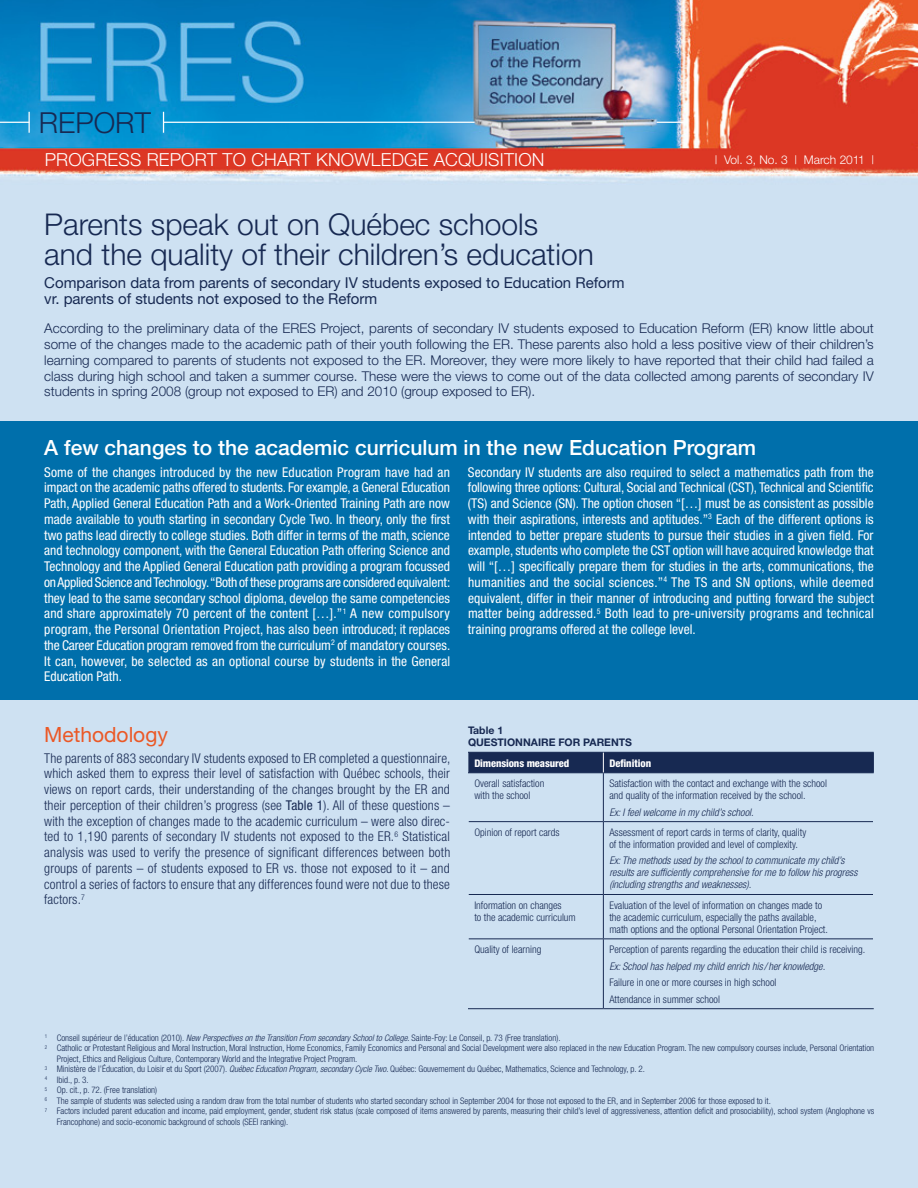
<style>
.page{position:relative;width:918px;height:1188px;background:#fff}
.page>*{position:absolute;margin:0;border:0;box-sizing:border-box;transform-origin:0 0}
.t1{font:300 30px/30px "Helvetica Neue";color:#172952}
.t2{font:300 28.95px "Helvetica Neue";color:#172952}
.t3{font:500 21px "Helvetica Neue";color:#fff}
.t4{font:21px "Helvetica Neue";color:#eb5826}
.t5{font:300 18px "Helvetica Neue";letter-spacing:.01em;color:#fff}
.t6{font:15px/16.5px "Helvetica Neue";color:#172952}
.t7{font:condensed 13.5px/15.8px "Helvetica Neue";letter-spacing:.005em;color:#fff;text-align:justify}
.t8{font:300 condensed 13.5px/15.8px "Helvetica Neue";letter-spacing:.01em;color:#172952;text-align:justify}
.t9{font:300 13.5px/15.8px "Helvetica Neue";color:#172952;text-align:justify}
.t10{font:300 12px "Helvetica Neue";color:#fff}
.t11{font:300 condensed 10.5px/12px "Helvetica Neue";color:#172952}
.t12{font:italic 300 condensed 10.5px/12px "Helvetica Neue";color:#172952}
.t13{font:700 10.5px/12px "Helvetica Neue";color:#172952}
.t14{font:800 condensed 10.5px "Helvetica Neue";letter-spacing:-.01em;color:#fff}
.t15{font:300 condensed 9px "Helvetica Neue";color:#172952}
.s1{font-weight:400}
.s2{font-style:italic}
</style>
<div class="page">
<img style="left:0;top:0;width:918px;height:1188px">
<svg style="left:163px;top:112px;width:1px;height:21px"></svg>
<svg style="left:0;top:112px;width:30px;height:21px"></svg>
<hr style="left:163px;top:122px;width:312px;height:1px;background:#fff">
<svg style="left:657px;top:122px;width:27px;height:1px"></svg>
<hr style="left:603px;top:773px;width:1px;height:48px;background:#172952">
<hr style="left:469px;top:821px;width:134px;height:1px;background:#172952">
<hr style="left:603px;top:821px;width:270px;height:1px;background:#172952">
<hr style="left:603px;top:822px;width:1px;height:72px;background:#172952">
<hr style="left:469px;top:894px;width:134px;height:1px;background:#172952">
<hr style="left:603px;top:894px;width:270px;height:1px;background:#172952">
<hr style="left:603px;top:895px;width:1px;height:43px;background:#172952">
<hr style="left:469px;top:938px;width:134px;height:1px;background:#172952">
<hr style="left:603px;top:938px;width:270px;height:1px;background:#172952">
<hr style="left:603px;top:939px;width:1px;height:69px;background:#172952">
<hr style="left:468px;top:1008px;width:135px;height:1px;background:#172952">
<hr style="left:603px;top:1008px;width:271px;height:1px;background:#172952">
<svg style="left:468px;top:752px;width:406px;height:21px;background:#182a53"></svg>
<div style="left:0;top:421px;width:918px;height:279px;background:#006fab"></div>
<h2 class="t2" style="left:39px;top:105px;width:113px">report</h2>
<h3 class="t5" style="left:45px;top:149px;width:501px">Progress report to Chart Knowledge Acquisition</h3>
<p class="t10" style="left:715px;top:152px;width:161px">| Vol. 3, No. 3 | March 2011 |</p>
<h1 class="t1" style="left:44px;top:209px;width:551px">Parents speak out on Québec schools and the quality of their children’s education</h1>
<p class="t6" style="left:44px;top:274px;width:582px">Comparison data from parents of secondary IV students exposed to Education Reform vr. parents of students not exposed to the Reform</p>
<p class="t9" style="left:44px;top:320px;width:248px">According to the preliminary data of the ERES</p>
<p class="t9" style="left:44px;top:320px;width:831px;text-indent:276px">Project, parents of secondary IV students exposed to Education Reform (ER) know little about some of the changes made to the academic path of their youth following the ER . These parents also hold a less positive view of their children’s learning compared to parents of students not exposed to the ER . Moreover, they were more likely to have reported that their child had failed a class during high school and taken a summer course. These were the views to come out of the data collected among parents of secondary IV students in spring 2008 (group not exposed to ER) and 2010 (group exposed to ER).</p>
<h3 class="t3" style="left:44px;top:435px;width:713px">A few changes to the academic curriculum in the new Education Program</h3>
<p class="t7" style="left:44px;top:464px;width:408px">Some of the changes introduced by the new Education Program have had an impact on the academic paths offered to students. For example, a General Education Path, Applied General Education Path and a Work-Oriented Training Path are now made available to youth starting in secondary Cycle Two. In theory, only the first two paths lead directly to college studies. Both differ in terms of the math, science and technology component, with the General Education Path offering Science and Technology and the Applied General Education path providing a program focussed on Applied Science and Technology. “Both of these programs are considered equivalent: they lead to the same secondary school diploma, develop the same competencies and share approximately 70 percent of the content […].”<sup>1</sup> A new compulsory program, the Personal Orientation Project, has also been introduced; it replaces the Career Education program removed from the curriculum<sup>2</sup> of mandatory courses.<br>It can, however, be selected as an optional course by students in the General Education Path.</p>
<p class="t7" style="left:468px;top:464px;width:407px">Secondary IV students are also required to select a mathematics path from the following three options: Cultural, Social and Technical (CST), Technical and Scientific (TS) and Science (SN). The option chosen “[…] must be as consistent as possible with their aspirations, interests and aptitudes.”<sup>3</sup> Each of the different options is intended to better prepare students to pursue their studies in a given field. For example, students who complete the CST option will have acquired knowledge that will “[…] specifically prepare them for studies in the arts, communications, the humanities and the social sciences.”<sup>4</sup> The TS and SN options, while deemed equivalent, differ in their manner of introducing and putting forward the subject matter being addressed.<sup>5</sup> Both lead to pre-university programs and technical training programs offered at the college level.</p>
<h3 class="t4" style="left:44px;top:722px;width:125px">Methodology</h3>
<p class="t8" style="left:44px;top:750px;width:408px">The parents of 883 secondary IV students exposed to ER completed a questionnaire, which asked them to express their level of satisfaction with Québec schools, their views on report cards, their understanding of the changes brought by the ER and their perception of their children’s progress (see <span class="s1">Table 1</span>). All of these questions – with the exception of changes made to the academic curriculum – were also direc&shy;ted to 1,190 parents of secondary IV students not exposed to the ER.<sup>6</sup> Statistical analysis was used to verify the presence of significant differences between both groups of parents – of students exposed to ER vs. those not exposed to it – and control a series of factors to ensure that any differences found were not due to these factors.<sup>7</sup></p>
<p class="t13" style="left:468px;top:724px;width:166px">TABLE 1<br>QUESTIONNAIRE FOR PARENTS</p>
<p class="t14" style="left:474px;top:757px;width:96px">Dimensions measured</p>
<p class="t14" style="left:609px;top:757px;width:43px">Definition</p>
<p class="t11" style="left:474px;top:777px;width:71px">Overall satisfaction with the school</p>
<p class="t11" style="left:609px;top:777px;width:219px">Satisfaction with the contact and exchange with the school and quality of the information received by the school.</p>
<p class="t12" style="left:609px;top:806px;width:146px">Ex: I feel welcome in my child’s school.</p>
<p class="t11" style="left:474px;top:826px;width:87px">Opinion of report cards</p>
<p class="t11" style="left:609px;top:826px;width:198px">Assessment of report cards in terms of clarity, quality of the information provided and level of complexity.</p>
<p class="t12" style="left:609px;top:855px;width:250px">Ex: The methods used by the school to communicate my child’s results are sufficiently comprehensive for me to follow his progress (including strengths and weaknesses).</p>
<p class="t11" style="left:474px;top:899px;width:103px">Information on changes<br>to the academic curriculum</p>
<p class="t11" style="left:609px;top:899px;width:220px">Evaluation of the level of information on changes made to the academic curriculum, especially the paths available, math options and the optional Personal Orientation Project.</p>
<p class="t11" style="left:474px;top:943px;width:69px">Quality of learning</p>
<p class="t11" style="left:609px;top:943px;width:257px">Perception of parents regarding the education their child is receiving.</p>
<p class="t12" style="left:609px;top:960px;width:217px">Ex: School has helped my child enrich his/ her knowledge.</p>
<p class="t11" style="left:609px;top:974px;width:169px;line-height:16.5px">Failure in one or more courses in high school<br>Attendance in summer school</p>
<p class="t15" style="left:45px;top:1033px;width:517px"><sup>1</sup> Conseil supérieur de l’éducation (2010). <span class="s2">New Perspectives on the Transition From secondary School to College</span>. Sainte-Foy: Le Conseil, p. 73 (Free translation).</p>
<p class="t15" style="left:45px;top:1043px;width:831px"><sup>2</sup> Catholic or Protestant Religious and Moral Instruction, Moral Instruction, Home Economics, Family Economics and Personal and Social Development were also replaced in the new Education Program. The new compulsory courses include, Personal Orientation</p>
<p class="t15" style="left:57px;top:1054px;width:302px">Project, Ethics and Religious Culture<span class="s2">,</span> Contemporary World and the Integrative Project Program.</p>
<p class="t15" style="left:45px;top:1064px;width:602px"><sup>3</sup> Ministère de l’Éducation, du Loisir et du Sport (2007). <span class="s2">Québec Education Program, secondary Cycle Two</span>. Québec: Gouvernement du Québec, Mathematics, Science and Technology, p. 2.</p>
<p class="t15" style="left:45px;top:1075px;width:45px"><sup>4</sup> Ibid., p. 3.</p>
<p class="t15" style="left:45px;top:1085px;width:114px"><sup>5</sup> Op. cit., p. 72. (Free translation)</p>
<p class="t15" style="left:45px;top:1096px;width:728px"><sup>6</sup> The sample of students was selected using a random draw from the total number of students who started secondary school in September 2004 for those not exposed to the ER, and in September 2006 for those exposed to it.</p>
<p class="t15" style="left:45px;top:1106px;width:831px"><sup>7</sup> Factors included parent education and income, paid employment, gender, student risk status (scale composed of items answered by parents, measuring their child’s level of aggressiveness, attention deficit and prosociability), school system (Anglophone vs</p>
<p class="t15" style="left:57px;top:1117px;width:233px">Francophone) and socio-economic background of schools (SEEI ranking).</p>
</div>
